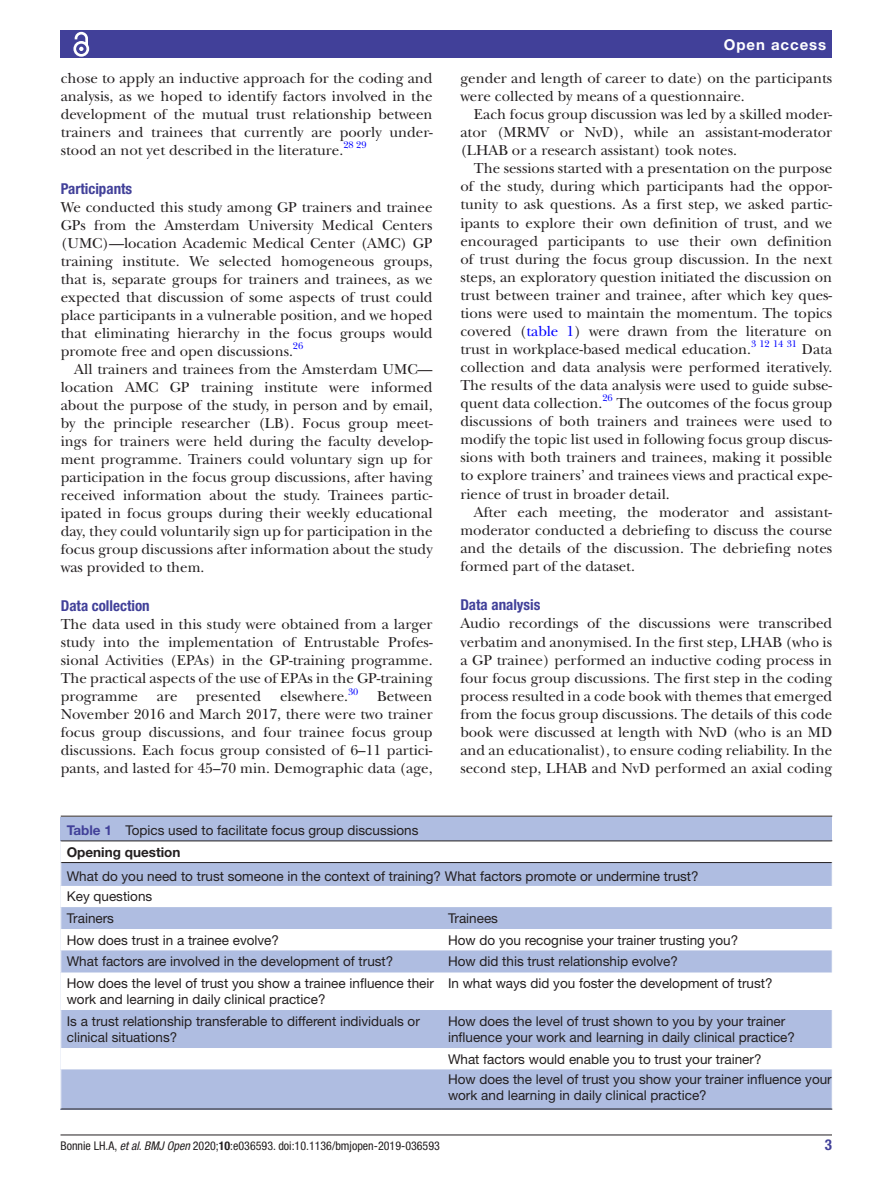
<style>
.page{position:relative;width:893px;height:1191px;background:#fff}
.page>*{position:absolute;margin:0;border:0;box-sizing:border-box;transform-origin:0 0}
.t1{font:15px/18px "New Baskerville";color:#231f20;text-align:justify}
.t2{font:700 condensed 15px "Helvetica Neue LT Std";color:#414099}
.t3{font:700 15px "Helvetica Neue LT Std";letter-spacing:.065em;color:#fff}
.t4{font:13.5px/16.2px "Helvetica Neue LT Std";color:#231f20}
.t5{font:condensed 12px "Helvetica Neue LT Std";color:#231f20}
.t6{font:9.9px "New Baskerville";color:#00f}
.s1{color:#00f}
.s2{font-weight:700;color:#414099}
.s3{font-weight:700}
.s4{font-style:italic}
</style>
<div class="page">
<hr style="left:61px;top:1134px;width:771px;height:1px;background:#231f20">
<div style="left:61px;top:31px;width:771px;height:27px;background:#414099"></div>
<svg style="left:73px;top:31px;width:17px;height:26px"></svg>
<div style="left:61px;top:816px;width:771px;height:293px;background:#afbde1"></div>
<hr style="left:61px;top:815px;width:771px;height:1px;background:#231f20">
<div style="left:61px;top:841px;width:771px;height:21px;background:#fff"></div>
<svg style="left:61px;top:863px;width:771px;height:245px"></svg>
<hr style="left:61px;top:840px;width:381px;height:1px;background:#231f20">
<hr style="left:442px;top:840px;width:390px;height:1px;background:#231f20">
<hr style="left:61px;top:862px;width:381px;height:1px;background:#231f20">
<hr style="left:442px;top:862px;width:390px;height:1px;background:#231f20">
<hr style="left:61px;top:1108px;width:381px;height:1px;background:#231f20">
<hr style="left:442px;top:1108px;width:390px;height:1px;background:#231f20">
<svg style="left:60px;top:841px;width:1px;height:131px"></svg>
<svg style="left:60px;top:1048px;width:1px;height:21px"></svg>
<p class="t1" style="left:61px;top:69px;width:373px">chose to apply an inductive approach for the coding and analysis, as we hoped to identify factors involved in the development of the mutual trust relationship between trainers and trainees that currently are poorly under&shy;stood an not yet described in the literature.</p>
<p class="t6" style="left:343px;top:139px;width:25px">28 29</p>
<p class="t2" style="left:61px;top:180px;width:73px">Participants</p>
<p class="t1" style="left:61px;top:198px;width:373px">We conducted this study among GP trainers and trainee GPs from the Amsterdam University Medical Centers (UMC)—location Academic Medical Center (AMC) GP training institute. We selected homogeneous groups, that is, separate groups for trainers and trainees, as we expected that discussion of some aspects of trust could place participants in a vulnerable position, and we hoped that eliminating hierarchy in the focus groups would promote free and open discussions.</p>
<p class="t6" style="left:293px;top:340px;width:12px">26</p>
<p class="t1" style="left:61px;top:360px;width:373px;text-indent:14px">All trainers and trainees from the Amsterdam UMC— location AMC GP training institute were informed about the purpose of the study, in person and by email, by the principle researcher (LB). Focus group meet&shy;ings for trainers were held during the faculty develop&shy;ment programme. Trainers could voluntary sign up for participation in the focus group discussions, after having received information about the study. Trainees partic&shy;ipated in focus groups during their weekly educational day, they could voluntarily sign up for participation in the focus group discussions after information about the study was provided to them.</p>
<p class="t2" style="left:61px;top:597px;width:91px">Data collection</p>
<p class="t1" style="left:61px;top:615px;width:373px">The data used in this study were obtained from a larger study into the implementation of Entrustable Profes&shy;sional Activities (EPAs) in the GP-training programme.<br>The practical aspects of the use of EPAs in the GP-training programme are presented elsewhere.</p>
<p class="t6" style="left:348px;top:685px;width:12px">30</p>
<p class="t1" style="left:61px;top:687px;width:373px;text-indent:316px">Between November 2016 and March 2017, there were two trainer focus group discussions, and four trainee focus group discussions. Each focus group consisted of 6–11 partici&shy;pants, and lasted for 45–70 min. Demographic data (age,</p>
<p class="t3" style="left:724px;top:35px;width:104px">Open access</p>
<p class="t1" style="left:460px;top:69px;width:373px">gender and length of career to date) on the participants were collected by means of a questionnaire.</p>
<p class="t1" style="left:460px;top:105px;width:373px;text-indent:14px">Each focus group discussion was led by a skilled moder&shy;ator (MRMV or NvD), while an assistant-moderator (LHAB or a research assistant) took notes.</p>
<p class="t1" style="left:460px;top:160px;width:373px;text-indent:14px">The sessions started with a presentation on the purpose of the study, during which participants had the oppor&shy;tunity to ask questions. As a first step, we asked partic&shy;ipants to explore their own definition of trust, and we encouraged participants to use their own definition of trust during the focus group discussion. In the next steps, an exploratory question initiated the discussion on trust between trainer and trainee, after which key ques&shy;tions were used to maintain the momentum. The topics covered (<span class="s1">table 1</span>) were drawn from the literature on trust in workplace-based medical education.<sup>3</sup> <sup>12</sup> <sup>14</sup> <sup>31</sup> Data collection and data analysis were performed iteratively.<br>The results of the data analysis were used to guide subse&shy;quent data collection.</p>
<p class="t6" style="left:602px;top:392px;width:12px">26</p>
<p class="t1" style="left:460px;top:394px;width:373px;text-indent:156px">The outcomes of the focus group discussions of both trainers and trainees were used to modify the topic list used in following focus group discus&shy;sions with both trainers and trainees, making it possible to explore trainers’ and trainees views and practical expe&shy;rience of trust in broader detail.</p>
<p class="t1" style="left:460px;top:503px;width:373px;text-indent:14px">After each meeting, the moderator and assistant&shy;moderator conducted a debriefing to discuss the course and the details of the discussion. The debriefing notes formed part of the dataset.</p>
<p class="t2" style="left:460px;top:596px;width:82px">Data analysis</p>
<p class="t1" style="left:460px;top:614px;width:373px">Audio recordings of the discussions were transcribed verbatim and anonymised. In the first step, LHAB (who is a GP trainee) performed an inductive coding process in four focus group discussions. The first step in the coding process resulted in a code book with themes that emerged from the focus group discussions. The details of this code book were discussed at length with NvD (who is an MD and an educationalist), to ensure coding reliability. In the second step, LHAB and NvD performed an axial coding</p>
<p class="t4" style="left:67px;top:818px;width:353px;line-height:22px"><span class="s2">Table 1</span> Topics used to facilitate focus group discussions<br><span class="s3">Opening question</span></p>
<p class="t4" style="left:67px;top:866px;width:633px;line-height:20.1px">What do you need to trust someone in the context of training? What factors promote or undermine trust?<br>Key questions</p>
<p class="t4" style="left:67px;top:910px;width:49px">Trainers</p>
<p class="t4" style="left:448px;top:910px;width:52px">Trainees</p>
<p class="t4" style="left:67px;top:931px;width:214px">How does trust in a trainee evolve?</p>
<p class="t4" style="left:448px;top:931px;width:292px">How do you recognise your trainer trusting you?</p>
<p class="t4" style="left:67px;top:953px;width:328px">What factors are involved in the development of trust?</p>
<p class="t4" style="left:448px;top:953px;width:232px">How did this trust relationship evolve?</p>
<p class="t4" style="left:67px;top:975px;width:369px">How does the level of trust you show a trainee influence their work and learning in daily clinical practice?</p>
<p class="t4" style="left:448px;top:975px;width:326px">In what ways did you foster the development of trust?</p>
<p class="t4" style="left:67px;top:1012px;width:355px">Is a trust relationship transferable to different individuals or clinical situations?</p>
<p class="t4" style="left:448px;top:1012px;width:349px">How does the level of trust shown to you by your trainer influence your work and learning in daily clinical practice?</p>
<p class="t4" style="left:448px;top:1048px;width:385px;line-height:20.1px">What factors would enable you to trust your trainer?<br>How does the level of trust you show your trainer influence your</p>
<p class="t4" style="left:448px;top:1087px;width:260px">work and learning in daily clinical practice?</p>
<p class="t5" style="left:61px;top:1138px;width:381px">Bonnie LH.A, <span class="s4">et al</span>. <span class="s4">BMJ Open</span> 2020;<span class="s3">10</span>:e036593. doi:10.1136/bmjopen-2019-036593</p>
<p class="t2" style="left:825px;top:1135px;width:9px">3</p>
</div>
